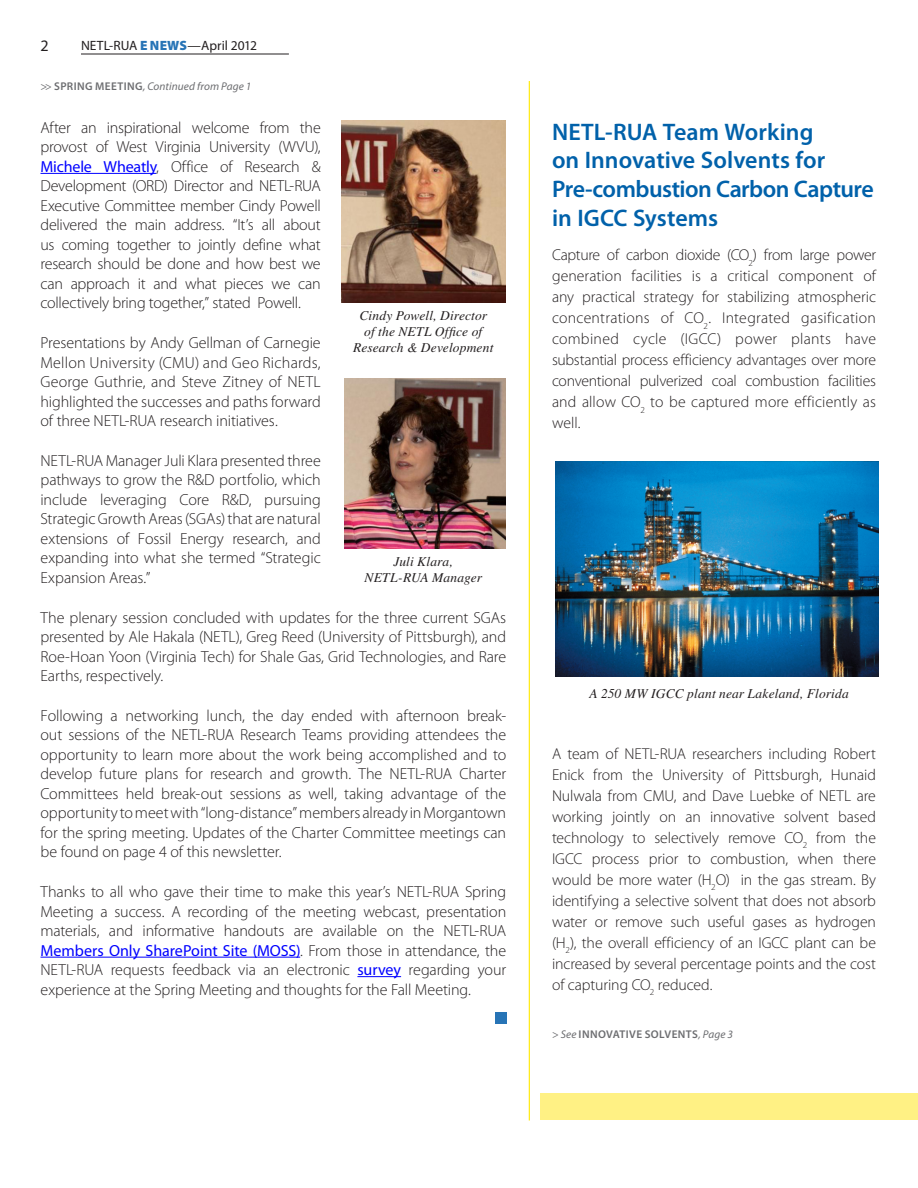
<style>
.page{position:relative;width:918px;height:1188px;background:#fff}
.page>*{position:absolute;margin:0;border:0;box-sizing:border-box;transform-origin:0 0}
.Subtitle_1{font:600 24px/28.8px "Myriad Pro";letter-spacing:-.005em;color:#0161aa}
.Body_Text{font:300 16.05px/19.5px "Myriad Pro";letter-spacing:-.01em;color:#231f20;text-align:justify}
.Body_Text-2{font:16.05px "Myriad Pro";color:#231f20}
.Body_Text-3{font:300 15.75px/21px "Myriad Pro";color:#231f20;text-align:justify}
.t1{font:italic 13.5px/15.8px "Times";letter-spacing:.01em;color:#231f20;text-align:center}
.t2{font:13.5px "Myriad Pro";letter-spacing:.005em;color:#231f20}
.Story_Continued_From{font:italic 11.25px "Myriad Pro";letter-spacing:.01em;color:#6c6d70}
.Story_Continued_From-2{font:600 11.25px "Myriad Pro";letter-spacing:.035em;color:#6c6d70}
.s1{font-weight:900;color:#2774b6}
.s2{font-style:normal}
.s3{font-weight:600;font-style:normal}
.s4{font-weight:400;color:#00f}
.s5{font-weight:400}
.s6{font-weight:400;font-style:italic}
</style>
<div class="page">
<hr style="left:81px;top:54px;width:208px;height:1px;background:#231f20">
<div style="left:540px;top:1094px;width:378px;height:26px;background:#fff184"></div>
<hr style="left:40px;top:173px;width:116px;height:1px;background:#00f">
<hr style="left:40px;top:957px;width:260px;height:1px;background:#00f">
<hr style="left:357px;top:976px;width:44px;height:1px;background:#00f">
<div style="left:495px;top:1012px;width:12px;height:12px;background:#2774b6"></div>
<img style="left:555px;top:461px;width:324px;height:215px">
<img style="left:344px;top:379px;width:161px;height:169px">
<img style="left:341px;top:121px;width:165px;height:181px">
<hr style="left:529px;top:81px;width:1px;height:1039px;background:#ffe901">
<p class="Body_Text-2" style="left:40px;top:36px;width:10px">2</p>
<p class="t2" style="left:81px;top:37px;width:178px">NETL-RUA <span class="s1">E NEWS</span>—April 2012</p>
<p class="Story_Continued_From" style="left:40px;top:80px;width:212px"><span class="s2">&gt;&gt;</span> <span class="s3">SPRING MEETING</span>, Continued from Page 1</p>
<p class="Body_Text" style="left:40px;top:118px;width:282px">After an inspirational welcome from the provost of West Virginia University (WVU), <span class="s4">Michele Wheatly</span>, Office of Research &amp; Development (ORD) Director and NETL-RUA Executive Committee member Cindy Powell delivered the main address. “It’s all about us coming together to jointly define what research should be done and how best we can approach it and what pieces we can collectively bring together,” stated Powell.</p>
<p class="Body_Text" style="left:40px;top:333px;width:282px">Presentations by Andy Gellman of Carnegie Mellon University (CMU) and Geo Richards, George Guthrie, and Steve Zitney of NETL highlighted the successes and paths forward of three NETL-RUA research initiatives.</p>
<p class="Body_Text" style="left:40px;top:451px;width:282px">NETL-RUA Manager Juli Klara presented three pathways to grow the R&amp;D portfolio, which include leveraging Core R&amp;D, pursuing Strategic Growth Areas (SGAs) that are natural extensions of Fossil Energy research, and expanding into what she termed “Strategic Expansion Areas.”</p>
<p class="Body_Text" style="left:40px;top:607px;width:467px">The plenary session concluded with updates for the three current SGAs presented by Ale Hakala (NETL), Greg Reed (University of Pittsburgh), and Roe-Hoan Yoon (Virginia Tech) for Shale Gas, Grid Technologies, and Rare Earths, respectively.</p>
<p class="Body_Text" style="left:40px;top:706px;width:467px">Following a networking lunch, the day ended with afternoon break&shy;out sessions of the NETL-RUA Research Teams providing attendees the opportunity to learn more about the work being accomplished and to develop future plans for research and growth. The NETL-RUA Charter Committees held break-out sessions as well, taking advantage of the opportunity to meet with “long-distance” members already in Morgantown for the spring meeting. Updates of the Charter Committee meetings can be found on page 4 of this newsletter.</p>
<p class="Body_Text" style="left:40px;top:882px;width:467px">Thanks to all who gave their time to make this year’s NETL-RUA Spring Meeting a success. A recording of the meeting webcast, presentation materials, and informative handouts are available on the NETL-RUA <span class="s4">Members Only SharePoint Site (MOSS)</span>. From those in attendance, the NETL-RUA requests feedback via an electronic <span class="s4">survey</span> regarding your experience at the Spring Meeting and thoughts for the Fall Meeting.</p>
<p class="t1" style="left:353px;top:308px;width:142px">Cindy Powell, Director of the NETL Office of<br>Research &amp; Development</p>
<p class="t1" style="left:365px;top:554px;width:119px">Juli Klara,<br>NETL-RUA Manager</p>
<p class="Subtitle_1" style="left:552px;top:116px;width:323px">NETL-RUA Team Working<br>on Innovative Solvents for<br>Pre-combustion Carbon Capture in IGCC Systems</p>
<p class="Body_Text-3" style="left:552px;top:245px;width:326px">Capture of carbon dioxide (CO<sub>2</sub>) from large power generation facilities is a critical component of any practical strategy for stabilizing atmospheric concentrations of CO<sub>2</sub>. Integrated gasification combined cycle (IGCC) power plants have substantial process efficiency advantages over more conventional pulverized coal combustion facilities and allow CO<sub>2</sub> to be captured more efficiently as well.</p>
<p class="t1" style="left:589px;top:685px;width:261px">A 250 MW IGCC plant near Lakeland, Florida</p>
<p class="Body_Text-3" style="left:552px;top:743px;width:326px">A team of NETL-RUA researchers including Robert Enick from the University of Pittsburgh, Hunaid Nulwala from CMU, and Dave Luebke of NETL are working jointly on an innovative solvent based technology to selectively remove CO<sub>2</sub> from the IGCC process prior to combustion, when there would be more water (H<sub>2</sub>O) in the gas stream. By identifying a selective solvent that does not absorb water or remove such useful gases as hydrogen (H<sub>2</sub>), the overall efficiency of an IGCC plant can be increased by several percentage points and the cost of capturing CO<sub>2</sub> reduced.</p>
<p class="Story_Continued_From-2" style="left:552px;top:1027px;width:183px"><span class="s5">&gt;</span> <span class="s6">See</span> INNOVATIVE SOLVENTS<span class="s6">, Page 3</span></p>
</div>
